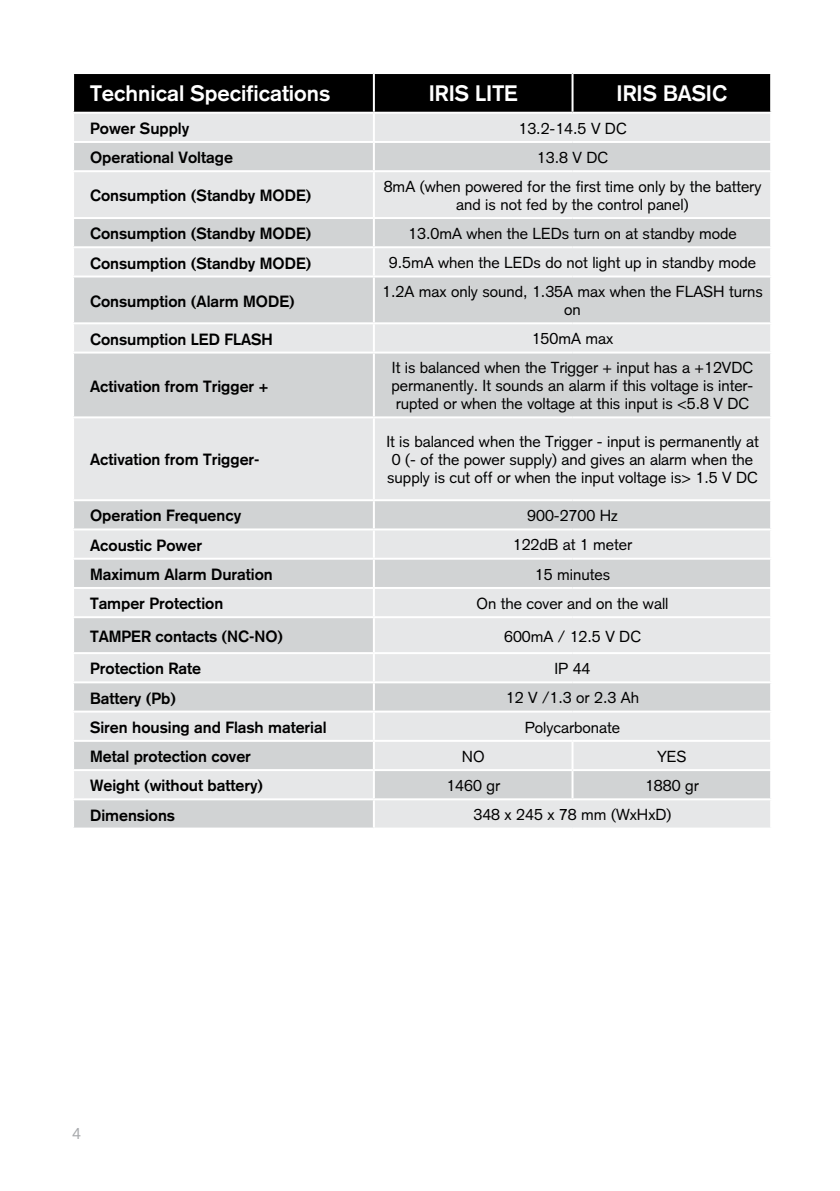
<style>
.page{position:relative;width:840px;height:1191px;background:#fff}
.page>*{position:absolute;margin:0;border:0;box-sizing:border-box;transform-origin:0 0}
.t1{font:700 22px "PF Akzidenz";color:#fff}
.t2{font:16px/18px "PF Akzidenz";color:#000;text-align:center}
.t3{font:700 16px "PF Akzidenz";color:#000}
.t4{font:16px "PF Akzidenz";color:#a7a9ac}
</style>
<div class="page">
<div style="left:74px;top:74px;width:695px;height:38px;background:#000"></div>
<div style="left:74px;top:114px;width:695px;height:27px;background:#e6e7e8"></div>
<svg style="left:74px;top:143px;width:695px;height:684px;background:#dcdedf"></svg>
<hr style="left:372px;top:74px;width:2px;height:38px;background:#fff">
<hr style="left:571px;top:74px;width:2px;height:38px;background:#fff">
<hr style="left:372px;top:114px;width:2px;height:27px;background:#fff">
<hr style="left:372px;top:143px;width:2px;height:27px;background:#fff">
<hr style="left:72px;top:170px;width:301px;height:2px;background:#fff">
<hr style="left:373px;top:170px;width:199px;height:2px;background:#fff">
<hr style="left:372px;top:172px;width:2px;height:45px;background:#fff">
<hr style="left:572px;top:170px;width:199px;height:2px;background:#fff">
<hr style="left:72px;top:217px;width:301px;height:2px;background:#fff">
<hr style="left:373px;top:217px;width:199px;height:2px;background:#fff">
<hr style="left:372px;top:219px;width:2px;height:27px;background:#fff">
<hr style="left:572px;top:217px;width:199px;height:2px;background:#fff">
<hr style="left:72px;top:246px;width:301px;height:2px;background:#fff">
<hr style="left:373px;top:246px;width:199px;height:2px;background:#fff">
<hr style="left:372px;top:248px;width:2px;height:27px;background:#fff">
<hr style="left:572px;top:246px;width:199px;height:2px;background:#fff">
<hr style="left:72px;top:275px;width:301px;height:2px;background:#fff">
<hr style="left:373px;top:275px;width:199px;height:2px;background:#fff">
<hr style="left:372px;top:277px;width:2px;height:45px;background:#fff">
<hr style="left:572px;top:275px;width:199px;height:2px;background:#fff">
<hr style="left:72px;top:322px;width:301px;height:2px;background:#fff">
<hr style="left:373px;top:322px;width:199px;height:2px;background:#fff">
<hr style="left:372px;top:324px;width:2px;height:27px;background:#fff">
<hr style="left:572px;top:322px;width:199px;height:2px;background:#fff">
<hr style="left:72px;top:351px;width:301px;height:2px;background:#fff">
<hr style="left:373px;top:351px;width:199px;height:2px;background:#fff">
<hr style="left:372px;top:353px;width:2px;height:63px;background:#fff">
<hr style="left:572px;top:351px;width:199px;height:2px;background:#fff">
<hr style="left:72px;top:416px;width:301px;height:2px;background:#fff">
<hr style="left:373px;top:416px;width:199px;height:2px;background:#fff">
<hr style="left:372px;top:418px;width:2px;height:81px;background:#fff">
<hr style="left:572px;top:416px;width:199px;height:2px;background:#fff">
<hr style="left:72px;top:499px;width:301px;height:2px;background:#fff">
<hr style="left:373px;top:499px;width:199px;height:2px;background:#fff">
<hr style="left:372px;top:501px;width:2px;height:27px;background:#fff">
<hr style="left:572px;top:499px;width:199px;height:2px;background:#fff">
<hr style="left:72px;top:528px;width:301px;height:2px;background:#fff">
<hr style="left:373px;top:528px;width:199px;height:2px;background:#fff">
<hr style="left:372px;top:530px;width:2px;height:28px;background:#fff">
<hr style="left:572px;top:528px;width:199px;height:2px;background:#fff">
<hr style="left:72px;top:558px;width:301px;height:2px;background:#fff">
<hr style="left:373px;top:558px;width:199px;height:2px;background:#fff">
<hr style="left:372px;top:560px;width:2px;height:27px;background:#fff">
<hr style="left:572px;top:558px;width:199px;height:2px;background:#fff">
<hr style="left:72px;top:587px;width:301px;height:2px;background:#fff">
<hr style="left:373px;top:587px;width:199px;height:2px;background:#fff">
<hr style="left:372px;top:589px;width:2px;height:27px;background:#fff">
<hr style="left:572px;top:587px;width:199px;height:2px;background:#fff">
<hr style="left:72px;top:616px;width:301px;height:2px;background:#fff">
<hr style="left:373px;top:616px;width:199px;height:2px;background:#fff">
<hr style="left:372px;top:618px;width:2px;height:34px;background:#fff">
<hr style="left:572px;top:616px;width:199px;height:2px;background:#fff">
<hr style="left:72px;top:652px;width:301px;height:2px;background:#fff">
<hr style="left:373px;top:652px;width:199px;height:2px;background:#fff">
<hr style="left:372px;top:654px;width:2px;height:27px;background:#fff">
<hr style="left:572px;top:652px;width:199px;height:2px;background:#fff">
<hr style="left:72px;top:681px;width:301px;height:2px;background:#fff">
<hr style="left:373px;top:681px;width:199px;height:2px;background:#fff">
<hr style="left:372px;top:683px;width:2px;height:27px;background:#fff">
<hr style="left:572px;top:681px;width:199px;height:2px;background:#fff">
<hr style="left:72px;top:710px;width:301px;height:2px;background:#fff">
<hr style="left:373px;top:710px;width:199px;height:2px;background:#fff">
<hr style="left:372px;top:712px;width:2px;height:28px;background:#fff">
<hr style="left:572px;top:710px;width:199px;height:2px;background:#fff">
<hr style="left:72px;top:740px;width:301px;height:2px;background:#fff">
<hr style="left:373px;top:740px;width:199px;height:2px;background:#fff">
<hr style="left:372px;top:742px;width:2px;height:27px;background:#fff">
<hr style="left:572px;top:740px;width:199px;height:2px;background:#fff">
<hr style="left:571px;top:742px;width:2px;height:27px;background:#fff">
<hr style="left:72px;top:769px;width:301px;height:2px;background:#fff">
<hr style="left:373px;top:769px;width:199px;height:2px;background:#fff">
<hr style="left:372px;top:771px;width:2px;height:27px;background:#fff">
<hr style="left:572px;top:769px;width:199px;height:2px;background:#fff">
<hr style="left:571px;top:771px;width:2px;height:27px;background:#fff">
<hr style="left:72px;top:798px;width:301px;height:2px;background:#fff">
<hr style="left:373px;top:798px;width:199px;height:2px;background:#fff">
<hr style="left:372px;top:800px;width:2px;height:27px;background:#fff">
<hr style="left:572px;top:798px;width:199px;height:2px;background:#fff">
<h1 class="t1" style="left:90px;top:80px;width:241px">Technical Specifications</h1>
<h1 class="t1" style="left:428px;top:80px;width:90px">IRIS LITE</h1>
<h1 class="t1" style="left:616px;top:80px;width:112px">IRIS BASIC</h1>
<p class="t3" style="left:90px;top:119px;width:101px">Power Supply</p>
<p class="t2" style="left:518px;top:119px;width:109px">13.2-14.5 V DC</p>
<p class="t3" style="left:90px;top:148px;width:144px">Operational Voltage</p>
<p class="t2" style="left:536px;top:148px;width:73px">13.8 V DC</p>
<p class="t3" style="left:90px;top:186px;width:223px">Consumption (Standby MODE)</p>
<p class="t2" style="left:383px;top:177px;width:379px">8mA (when powered for the first time only by the battery and is not fed by the control panel)</p>
<p class="t3" style="left:90px;top:224px;width:223px">Consumption (Standby MODE)</p>
<p class="t2" style="left:408px;top:224px;width:330px">13.0mA when the LEDs turn on at standby mode</p>
<p class="t3" style="left:90px;top:253px;width:223px">Consumption (Standby MODE)</p>
<p class="t2" style="left:388px;top:254px;width:368px">9.5mA when the LEDs do not light up in standby mode</p>
<p class="t3" style="left:90px;top:291px;width:206px">Consumption (Alarm MODE)</p>
<p class="t2" style="left:382px;top:283px;width:382px">1.2A max only sound, 1.35Α max when the FLASH turns on</p>
<p class="t3" style="left:90px;top:329px;width:184px">Consumption LED FLASH</p>
<p class="t2" style="left:531px;top:330px;width:83px">150mA max</p>
<p class="t3" style="left:90px;top:376px;width:180px">Activation from Trigger +</p>
<p class="t2" style="left:391px;top:359px;width:363px;text-align:justify">It is balanced when the Trigger + input has a +12VDC permanently. It sounds an alarm if this voltage is inter&shy;rupted or when the voltage at this input is &lt;5.8 V DC</p>
<p class="t3" style="left:90px;top:450px;width:171px">Activation from Trigger-</p>
<p class="t2" style="left:386px;top:432px;width:373px;text-align:left">It is balanced when the Trigger - input is permanently at<br>0 (- of the power supply) and gives an alarm when the supply is cut off or when the input voltage is&gt; 1.5 V DC</p>
<p class="t3" style="left:90px;top:506px;width:152px">Operation Frequency</p>
<p class="t2" style="left:527px;top:507px;width:92px">900-2700 Hz</p>
<p class="t3" style="left:90px;top:535px;width:113px">Acoustic Power</p>
<p class="t2" style="left:512px;top:536px;width:121px">122dB at 1 meter</p>
<p class="t3" style="left:90px;top:565px;width:184px">Maximum Alarm Duration</p>
<p class="t2" style="left:534px;top:565px;width:77px">15 minutes</p>
<p class="t3" style="left:90px;top:594px;width:135px">Tamper Protection</p>
<p class="t2" style="left:476px;top:594px;width:193px">On the cover and on the wall</p>
<p class="t3" style="left:90px;top:626px;width:194px">ΤΑΜΡΕR contacts (NC-NO)</p>
<p class="t2" style="left:504px;top:627px;width:138px">600mA / 12.5 V DC</p>
<p class="t3" style="left:90px;top:659px;width:112px">Protection Rate</p>
<p class="t2" style="left:554px;top:659px;width:38px">IP 44</p>
<p class="t3" style="left:90px;top:688px;width:87px">Battery (Pb)</p>
<p class="t2" style="left:505px;top:689px;width:134px">12 V /1.3 or 2.3 Ah</p>
<p class="t3" style="left:90px;top:717px;width:238px">Siren housing and Flash material</p>
<p class="t2" style="left:524px;top:718px;width:97px">Polycarbonate</p>
<p class="t3" style="left:90px;top:747px;width:162px">Metal protection cover</p>
<p class="t2" style="left:461px;top:747px;width:24px">NO</p>
<p class="t2" style="left:656px;top:747px;width:31px">YES</p>
<p class="t3" style="left:90px;top:776px;width:174px">Weight (without battery)</p>
<p class="t2" style="left:446px;top:776px;width:55px">1460 gr</p>
<p class="t2" style="left:644px;top:776px;width:55px">1880 gr</p>
<p class="t3" style="left:90px;top:805px;width:86px">Dimensions</p>
<p class="t2" style="left:473px;top:805px;width:199px">348 x 245 x 78 mm (WxHxD)</p>
<p class="t4" style="left:72px;top:1124px;width:10px">4</p>
</div>
